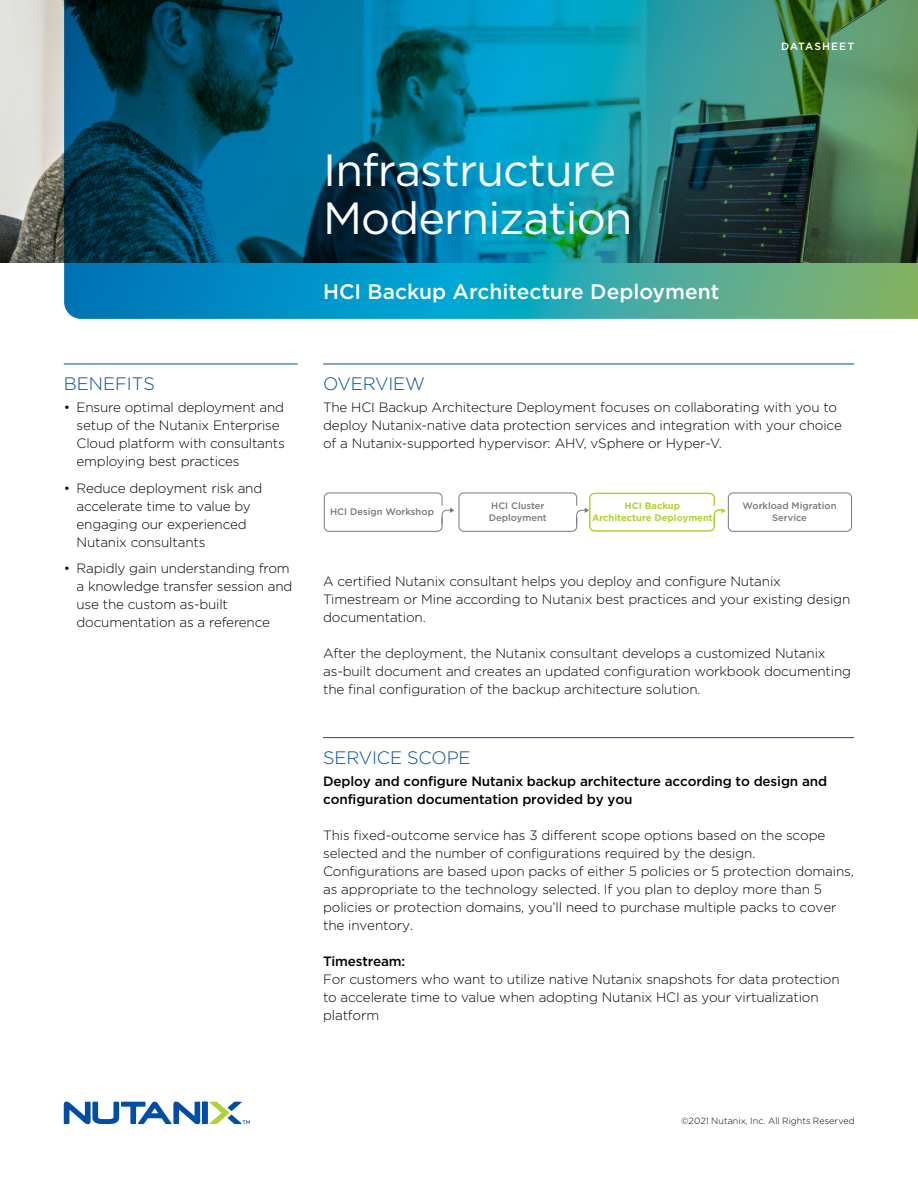
<style>
.page{position:relative;width:918px;height:1188px;background:#fff}
.page>*{position:absolute;margin:0;border:0;box-sizing:border-box;transform-origin:0 0}
.t1{font:45px/48px "Gotham";letter-spacing:-.02em;color:#fff}
.t2{font:500 21px "Gotham";color:#fff}
.t3{font:300 18px "Gotham";letter-spacing:-.01em;color:#034ea2}
.t4{font:300 13.5px/18px "Gotham";letter-spacing:-.01em;color:#000}
.t5{font:500 13.5px/18px "Gotham";letter-spacing:-.01em;color:#000}
.t6{font:500 10.5px "Gotham";letter-spacing:.095em;color:#fff}
.t7{font:500 9.45px/11.2px "Gotham";color:#77797b}
.t8{font:700 9.45px/11.2px "Gotham";color:#b0d236;text-align:center}
.t9{font:300 9px "Gotham";letter-spacing:.005em;color:#000}
</style>
<div class="page">
<img style="left:0;top:0;width:64px;height:262px">
<svg style="left:210px;top:1102px;width:40px;height:22px"></svg>
<div style="left:202px;top:1102px;width:6px;height:22px;background:#034ea2"></div>
<svg style="left:64px;top:1102px;width:136px;height:22px"></svg>
<img style="left:64px;top:0;width:854px;height:319px">
<hr style="left:323px;top:737px;width:531px;height:1px;background:#034ea2">
<hr style="left:323px;top:364px;width:531px;height:1px;background:#034ea2">
<hr style="left:64px;top:364px;width:234px;height:1px;background:#034ea2">
<div style="left:324px;top:493px;width:118px;height:39px;border:1px solid #77797b;border-radius:5px"></div>
<svg style="left:441px;top:508px;width:13px;height:17px"></svg>
<div style="left:459px;top:493px;width:118px;height:39px;border:1px solid #77797b;border-radius:5px"></div>
<svg style="left:576px;top:508px;width:13px;height:17px"></svg>
<div style="left:589px;top:493px;width:126px;height:39px;border:2px solid #b0d236;border-radius:5px"></div>
<svg style="left:713px;top:492px;width:139px;height:40px"></svg>
<p class="t6" style="left:781px;top:39px;width:75px">DATASHEET</p>
<h3 class="t3" style="left:64px;top:372px;width:93px">BENEFITS</h3>
<p class="t4" style="left:77px;top:398px;width:210px;text-indent:-13px">• Ensure optimal deployment and setup of the Nutanix Enterprise<br>Cloud platform with consultants employing best practices</p>
<p class="t4" style="left:77px;top:478px;width:187px;text-indent:-13px">• Reduce deployment risk and accelerate time to value by engaging our experienced<br>Nutanix consultants</p>
<p class="t4" style="left:77px;top:559px;width:217px;text-indent:-13px">• Rapidly gain understanding from a knowledge transfer session and use the custom as-built documentation as a reference</p>
<h1 class="t1" style="left:323px;top:145px;width:311px">Infrastructure<br>Modernization</h1>
<h2 class="t2" style="left:323px;top:278px;width:398px">HCI Backup Architecture Deployment</h2>
<h3 class="t3" style="left:323px;top:372px;width:103px">OVERVIEW</h3>
<p class="t4" style="left:323px;top:398px;width:520px">The HCI Backup Architecture Deployment focuses on collaborating with you to deploy Nutanix-native data protection services and integration with your choice of a Nutanix-supported hypervisor: AHV, vSphere or Hyper-V.</p>
<p class="t7" style="left:330px;top:506px;width:105px">HCI Design Workshop</p>
<p class="t7" style="left:489px;top:500px;width:59px">HCI Cluster<br>Deployment</p>
<p class="t8" style="left:592px;top:500px;width:122px">HCI Backup<br>Architecture Deployment</p>
<p class="t7" style="left:743px;top:500px;width:95px;text-align:center">Workload Migration<br>Service</p>
<p class="t4" style="left:323px;top:572px;width:529px">A certified Nutanix consultant helps you deploy and configure Nutanix<br>Timestream or Mine according to Nutanix best practices and your existing design documentation.</p>
<p class="t4" style="left:323px;top:644px;width:529px">After the deployment, the Nutanix consultant develops a customized Nutanix as-built document and creates an updated configuration workbook documenting the final configuration of the backup architecture solution.</p>
<h3 class="t3" style="left:323px;top:746px;width:149px">SERVICE SCOPE</h3>
<p class="t5" style="left:323px;top:772px;width:506px">Deploy and configure Nutanix backup architecture according to design and configuration documentation provided by you</p>
<p class="t4" style="left:323px;top:826px;width:532px">This fixed-outcome service has 3 different scope options based on the scope selected and the number of configurations required by the design.<br>Configurations are based upon packs of either 5 policies or 5 protection domains, as appropriate to the technology selected. If you plan to deploy more than 5 policies or protection domains, you’ll need to purchase multiple packs to cover the inventory.</p>
<p class="t5" style="left:323px;top:952px;width:84px">Timestream:</p>
<p class="t4" style="left:323px;top:970px;width:518px">For customers who want to utilize native Nutanix snapshots for data protection to accelerate time to value when adopting Nutanix HCI as your virtualization platform</p>
<p class="t9" style="left:681px;top:1115px;width:175px">©2021 Nutanix, Inc. All Rights Reserved</p>
</div>
